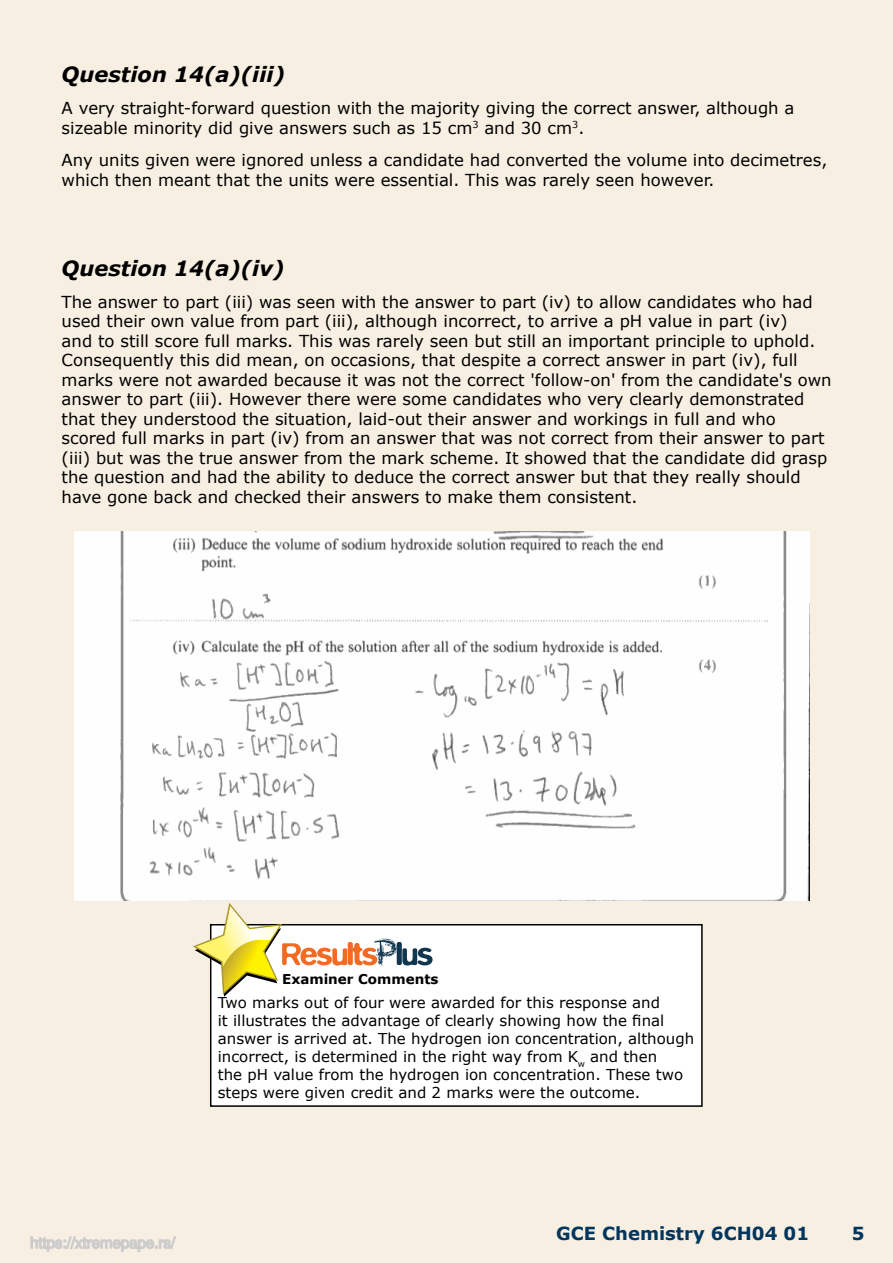
<style>
.page{position:relative;width:893px;height:1263px;background:#f7efe2}
.page>*{position:absolute;margin:0;border:0;box-sizing:border-box;transform-origin:0 0}
.t1{font:italic 700 21px "Verdana";color:#000}
.t2{font:700 18px "Verdana";color:#00355e}
.t3{font:16.5px/19.5px "Verdana";color:#000}
.t4{font:15px/18px "Verdana";color:#000}
.t5{font:700 13.5px "Verdana";color:#000}
</style>
<div class="page">
<img style="left:75px;top:531px;width:734px;height:370px">
<div style="left:211px;top:925px;width:491px;height:181px;background:#fff"></div>
<div style="left:210px;top:924px;width:493px;height:183px;border:2px solid #000"></div>
<svg style="left:193px;top:903px;width:240px;height:94px"></svg>
<img style="left:196px;top:906px;width:84px;height:61px">
<svg style="left:30px;top:1236px;width:146px;height:16px"></svg>
<p class="t1" style="left:62px;top:66px;width:225px">Question 14(a)(iii)</p>
<p class="t3" style="left:62px;top:98px;width:734px">A very straight-forward question with the majority giving the correct answer, although a sizeable minority did give answers such as 15 cm<sup>3</sup> and 30 cm<sup>3</sup>.</p>
<p class="t3" style="left:62px;top:150px;width:767px">Any units given were ignored unless a candidate had converted the volume into decimetres, which then meant that the units were essential. This was rarely seen however.</p>
<p class="t1" style="left:62px;top:259px;width:224px">Question 14(a)(iv)</p>
<p class="t3" style="left:62px;top:291px;width:772px">The answer to part (iii) was seen with the answer to part (iv) to allow candidates who had used their own value from part (iii), although incorrect, to arrive a pH value in part (iv)<br>and to still score full marks. This was rarely seen but still an important principle to uphold.<br>Consequently this did mean, on occasions, that despite a correct answer in part (iv), full marks were not awarded because it was not the correct 'follow-on' from the candidate's own answer to part (iii). However there were some candidates who very clearly demonstrated that they understood the situation, laid-out their answer and workings in full and who scored full marks in part (iv) from an answer that was not correct from their answer to part (iii) but was the true answer from the mark scheme. It showed that the candidate did grasp the question and had the ability to deduce the correct answer but that they really should have gone back and checked their answers to make them consistent.</p>
<p class="t5" style="left:282px;top:971px;width:158px">Examiner Comments</p>
<p class="t4" style="left:218px;top:993px;width:478px">Two marks out of four were awarded for this response and<br>it illustrates the advantage of clearly showing how the final answer is arrived at. The hydrogen ion concentration, although incorrect, is determined in the right way from K<sub>w</sub> and then<br>the pH value from the hydrogen ion concentration. These two steps were given credit and 2 marks were the outcome.</p>
<p class="t2" style="left:556px;top:1226px;width:255px">GCE Chemistry 6CH04 01</p>
<p class="t2" style="left:852px;top:1226px;width:14px">5</p>
</div>
